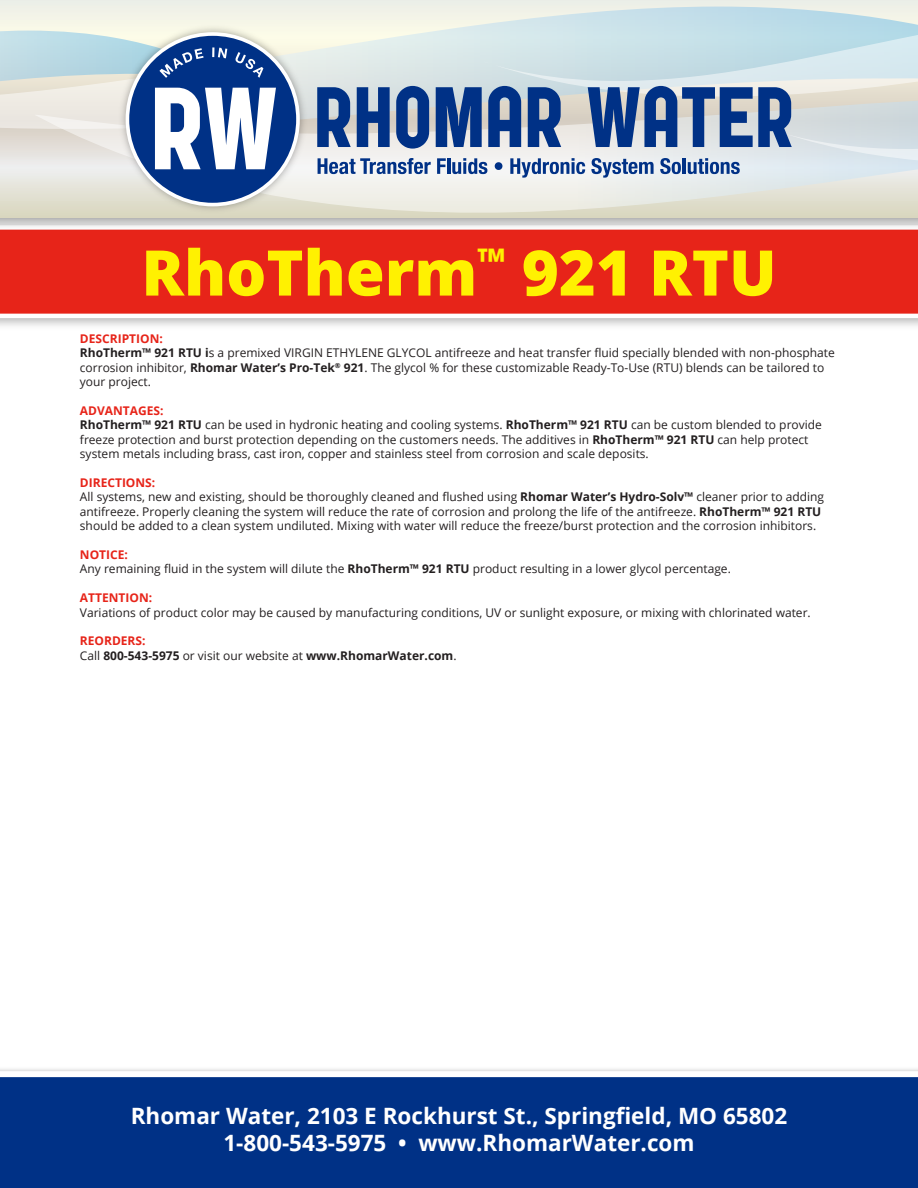
<style>
.page{position:relative;width:918px;height:1188px;background:#fff}
.page>*{position:absolute;margin:0;border:0;box-sizing:border-box;transform-origin:0 0}
.t1{font:800 63px "Open Sans";color:#fff101}
.t2{font:700 22.5px "Open Sans";color:#fff}
.t3{font:12px/14.4px "Open Sans";color:#231f20}
.t4{font:700 12px "Open Sans";color:#e72419}
.t5{font:700 12px "Open Sans";color:#231f20}
.s1{font-weight:700}
.s2{font-weight:400}
</style>
<div class="page">
<div style="left:0;top:234px;width:918px;height:80px;background:#e72419"></div>
<div style="left:0;top:1071px;width:918px;height:117px;background:#003186"></div>
<img style="left:0;top:218px;width:918px;height:16px">
<svg style="left:0;top:0;width:918px;height:218px;background:#e4e5d8"></svg>
<svg style="left:0;top:7px;width:918px;height:89px;background:#edf0e7"></svg>
<svg style="left:35px;top:96px;width:883px;height:117px;background:#e7e7dd"></svg>
<svg style="left:317px;top:12px;width:601px;height:166px;background:#afc1d3"></svg>
<img style="left:115px;top:22px;width:195px;height:195px">
<div style="left:127px;top:34px;width:171px;height:171px;background:#003186;border-radius:50%"></div>
<svg style="left:0;top:31px;width:276px;height:138px"></svg>
<p class="t1" style="left:141px;top:225px;width:637px">RhoTherm<sup>™</sup> 921 RTU</p>
<p class="t4" style="left:80px;top:330px;width:84px">DESCRIPTION:</p>
<p class="t3" style="left:80px;top:345px;width:757px"><span class="s1">RhoTherm™ 921 RTU i</span>s a premixed VIRGIN ETHYLENE GLYCOL antifreeze and heat transfer fluid specially blended with non-phosphate corrosion inhibitor, <span class="s1">Rhomar Water’s Pro-Tek</span><sup>®</sup> <span class="s1">921</span>. The glycol % for these customizable Ready-To-Use (RTU) blends can be tailored to your project.</p>
<p class="t4" style="left:80px;top:402px;width:85px">ADVANTAGES:</p>
<p class="t3" style="left:80px;top:417px;width:744px"><span class="s1">RhoTherm™ 921 RTU</span> can be used in hydronic heating and cooling systems. <span class="s1">RhoTherm™ 921 RTU</span> can be custom blended to provide freeze protection and burst protection depending on the customers needs. The additives in <span class="s1">RhoTherm™ 921 RTU</span> can help protect system metals including brass, cast iron, copper and stainless steel from corrosion and scale deposits.</p>
<p class="t4" style="left:80px;top:474px;width:77px">DIRECTIONS:</p>
<p class="t3" style="left:80px;top:489px;width:746px">All systems, new and existing, should be thoroughly cleaned and flushed using <span class="s1">Rhomar Water’s Hydro-Solv™</span> cleaner prior to adding antifreeze. Properly cleaning the system will reduce the rate of corrosion and prolong the life of the antifreeze. <span class="s1">RhoTherm™ 921 RTU </span>should be added to a clean system undiluted. Mixing with water will reduce the freeze/burst protection and the corrosion inhibitors.</p>
<p class="t4" style="left:80px;top:546px;width:50px">NOTICE:</p>
<p class="t3" style="left:80px;top:561px;width:652px">Any remaining fluid in the system will dilute the <span class="s1">RhoTherm™ 921 RTU</span> product resulting in a lower glycol percentage.</p>
<p class="t4" style="left:80px;top:589px;width:74px">ATTENTION:</p>
<p class="t3" style="left:80px;top:605px;width:732px">Variations of product color may be caused by manufacturing conditions, UV or sunlight exposure, or mixing with chlorinated water.</p>
<p class="t4" style="left:80px;top:632px;width:67px">REORDERS:</p>
<p class="t5" style="left:80px;top:647px;width:378px"><span class="s2">Call</span> 800-543-5975 <span class="s2">or visit our website at</span> www.RhomarWater.com<span class="s2">.</span></p>
<p class="t2" style="left:131px;top:1100px;width:658px">Rhomar Water, 2103 E Rockhurst St., Springfield, MO 65802</p>
<p class="t2" style="left:223px;top:1127px;width:473px">1-800-543-5975 • www.RhomarWater.com</p>
</div>
